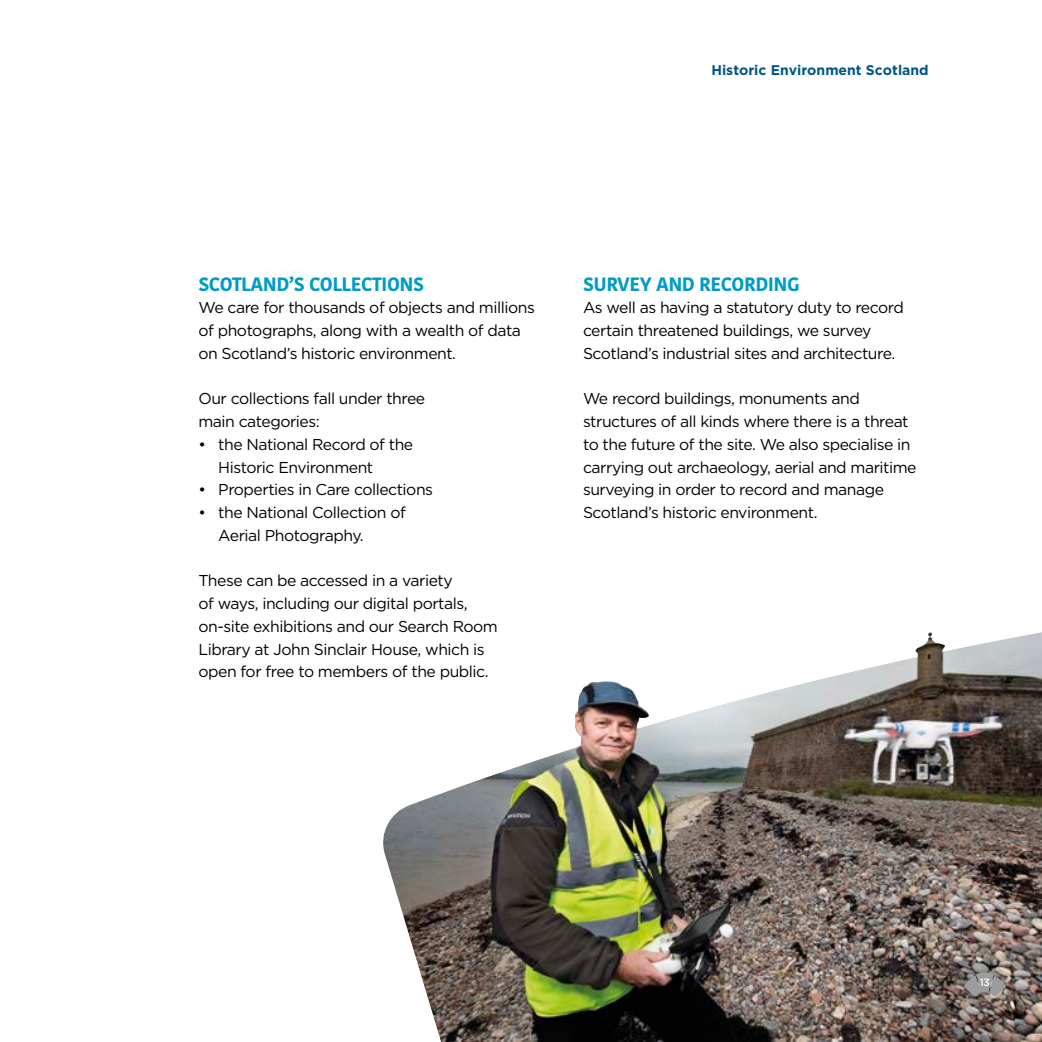
<style>
.page{position:relative;width:1042px;height:1042px;background:#fff}
.page>*{position:absolute;margin:0;border:0;box-sizing:border-box;transform-origin:0 0}
.Subhead_CAPS{font:700 19.25px "Kohinoor Bangla";letter-spacing:-.03em;color:#009cc4}
.HES_Body{font:15.75px/22.8px "Gotham HTF";letter-spacing:-.03em;color:#000}
.HES_Body___no_space{font:15.75px/22.8px "Gotham HTF";letter-spacing:-.03em;color:#000}
.t1{font:700 14px "Gotham HTF";color:#005585}
.t2{font:500 10.5px "Gotham HTF";color:#fff}
</style>
<div class="page">
<img style="left:383px;top:632px;width:659px;height:410px">
<img style="left:573px;top:632px;width:372px;height:127px">
<svg style="left:964px;top:972px;width:42px;height:24px"></svg>
<p class="t1" style="left:711px;top:62px;width:219px">Historic Environment Scotland</p>
<p class="Subhead_CAPS" style="left:198px;top:267px;width:227px">SCOTLAND’S COLLECTIONS</p>
<p class="HES_Body" style="left:198px;top:296px;width:338px">We care for thousands of objects and millions of photographs, along with a wealth of data on Scotland’s historic environment.</p>
<p class="HES_Body___no_space" style="left:198px;top:387px;width:228px">Our collections fall under three main categories:</p>
<p class="HES_Body" style="left:218px;top:433px;width:196px;text-indent:-20px">• the National Record of the<br>Historic Environment</p>
<p class="HES_Body" style="left:198px;top:478px;width:236px">• Properties in Care collections</p>
<p class="HES_Body" style="left:218px;top:501px;width:189px;text-indent:-20px">• the National Collection of<br>Aerial Photography.</p>
<p class="HES_Body" style="left:198px;top:569px;width:301px">These can be accessed in a variety<br>of ways, including our digital portals, on-site exhibitions and our Search Room Library at John Sinclair House, which is open for free to members of the public.</p>
<p class="Subhead_CAPS" style="left:583px;top:267px;width:218px">SURVEY AND RECORDING</p>
<p class="HES_Body" style="left:583px;top:296px;width:322px">As well as having a statutory duty to record certain threatened buildings, we survey<br>Scotland’s industrial sites and architecture.</p>
<p class="HES_Body" style="left:583px;top:387px;width:335px">We record buildings, monuments and structures of all kinds where there is a threat to the future of the site. We also specialise in carrying out archaeology, aerial and maritime surveying in order to record and manage Scotland’s historic environment.</p>
<p class="t2" style="left:980px;top:976px;width:11px">13</p>
</div>
